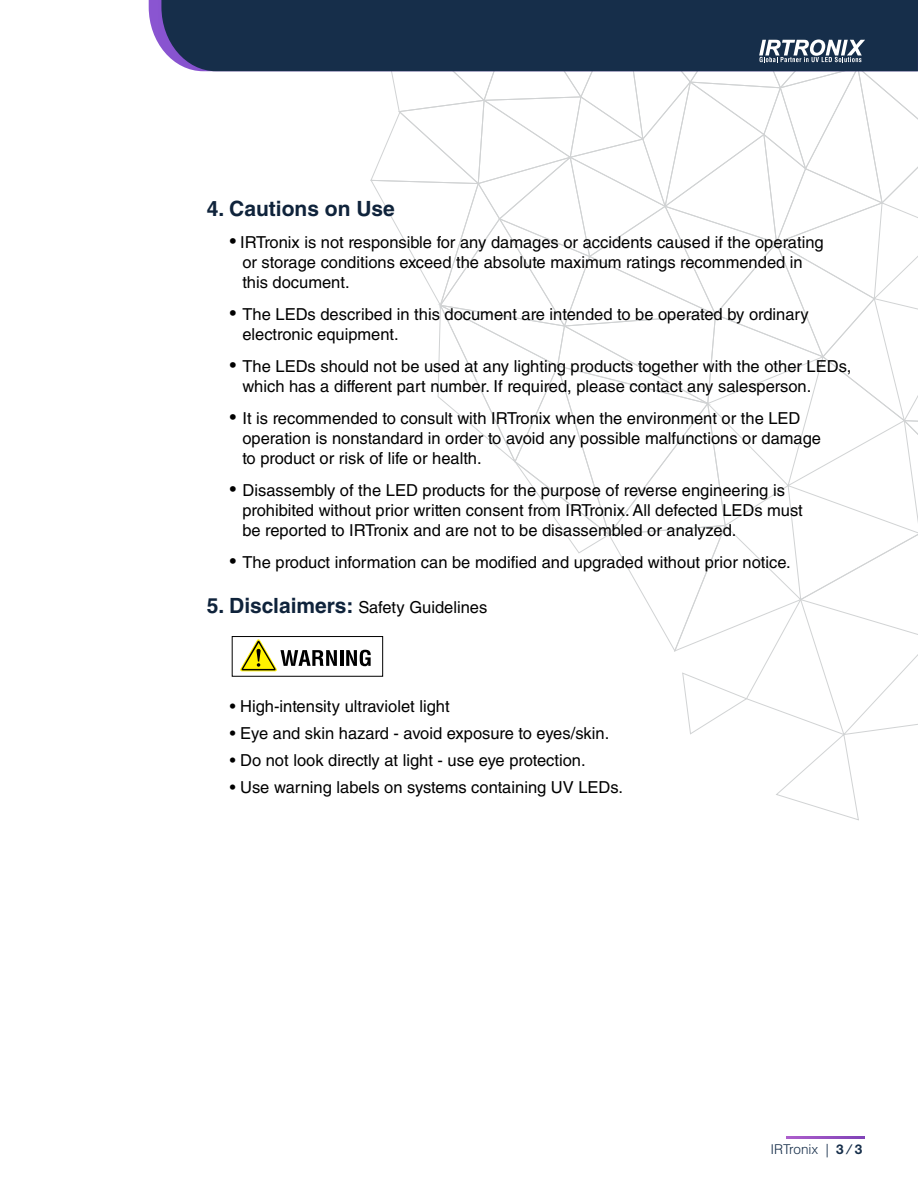
<style>
.page{position:relative;width:918px;height:1188px;background:#fff}
.page>*{position:absolute;margin:0;border:0;box-sizing:border-box;transform-origin:0 0}
.t1{font:700 21px "Helvetica LT Std";color:#0f233b}
.t2{font:16.5px/19.6px "Helvetica LT Std";color:#000}
.t3{font:300 13.5px "Helvetica LT Std";color:#162e4a}
.s1{font-family:"Myriad Pro";font-size:27px}
.s2{font-weight:700;font-size:21px;color:#0f233b}
.s3{font-family:"Helvetica LT Std Fractions Bd";font-weight:400}
</style>
<div class="page">
<div style="left:161px;top:0;width:185px;height:71px;background:#162e4a"></div>
<svg style="left:786px;top:1136px;width:78px;height:2px"></svg>
<hr style="left:340px;top:650px;width:3px;height:16px;background:#000">
<svg style="left:346px;top:0;width:572px;height:820px"></svg>
<svg style="left:240px;top:639px;width:97px;height:32px"></svg>
<div style="left:232px;top:636px;width:151px;height:41px;border:1px solid #000"></div>
<p class="t1" style="left:207px;top:196px;width:190px">4. Cautions on Use</p>
<p class="t2" style="left:242px;top:233px;width:583px;text-indent:-13px"><span class="s1">•</span> IRTronix is not responsible for any damages or accidents caused if the operating or storage conditions exceed the absolute maximum ratings recommended in this document.</p>
<p class="t2" style="left:242px;top:305px;width:568px;text-indent:-13px"><span class="s1">•</span> The LEDs described in this document are intended to be operated by ordinary electronic equipment.</p>
<p class="t2" style="left:242px;top:357px;width:610px;text-indent:-13px"><span class="s1">•</span> The LEDs should not be used at any lighting products together with the other LEDs, which has a different part number. If required, please contact any salesperson.</p>
<p class="t2" style="left:242px;top:409px;width:580px;text-indent:-13px"><span class="s1">•</span> It is recommended to consult with IRTronix when the environment or the LED operation is nonstandard in order to avoid any possible malfunctions or damage to product or risk of life or health.</p>
<p class="t2" style="left:242px;top:480px;width:562px;text-indent:-13px"><span class="s1">•</span> Disassembly of the LED products for the purpose of reverse engineering is prohibited without prior written consent from IRTronix. All defected LEDs must be reported to IRTronix and are not to be disassembled or analyzed.</p>
<p class="t2" style="left:229px;top:552px;width:563px"><span class="s1">•</span> The product information can be modified and upgraded without prior notice.</p>
<p class="t2" style="left:207px;top:597px;width:282px"><span class="s2">5. Disclaimers:</span> Safety Guidelines</p>
<p class="t2" style="left:230px;top:696px;width:221px">• High-intensity ultraviolet light</p>
<p class="t2" style="left:230px;top:723px;width:381px">• Eye and skin hazard - avoid exposure to eyes/skin.</p>
<p class="t2" style="left:230px;top:750px;width:357px">• Do not look directly at light - use eye protection.</p>
<p class="t2" style="left:230px;top:777px;width:395px">• Use warning labels on systems containing UV LEDs.</p>
<p class="t3" style="left:770px;top:1140px;width:93px">IRTronix | <span class="s3">3 / 3</span></p>
</div>
